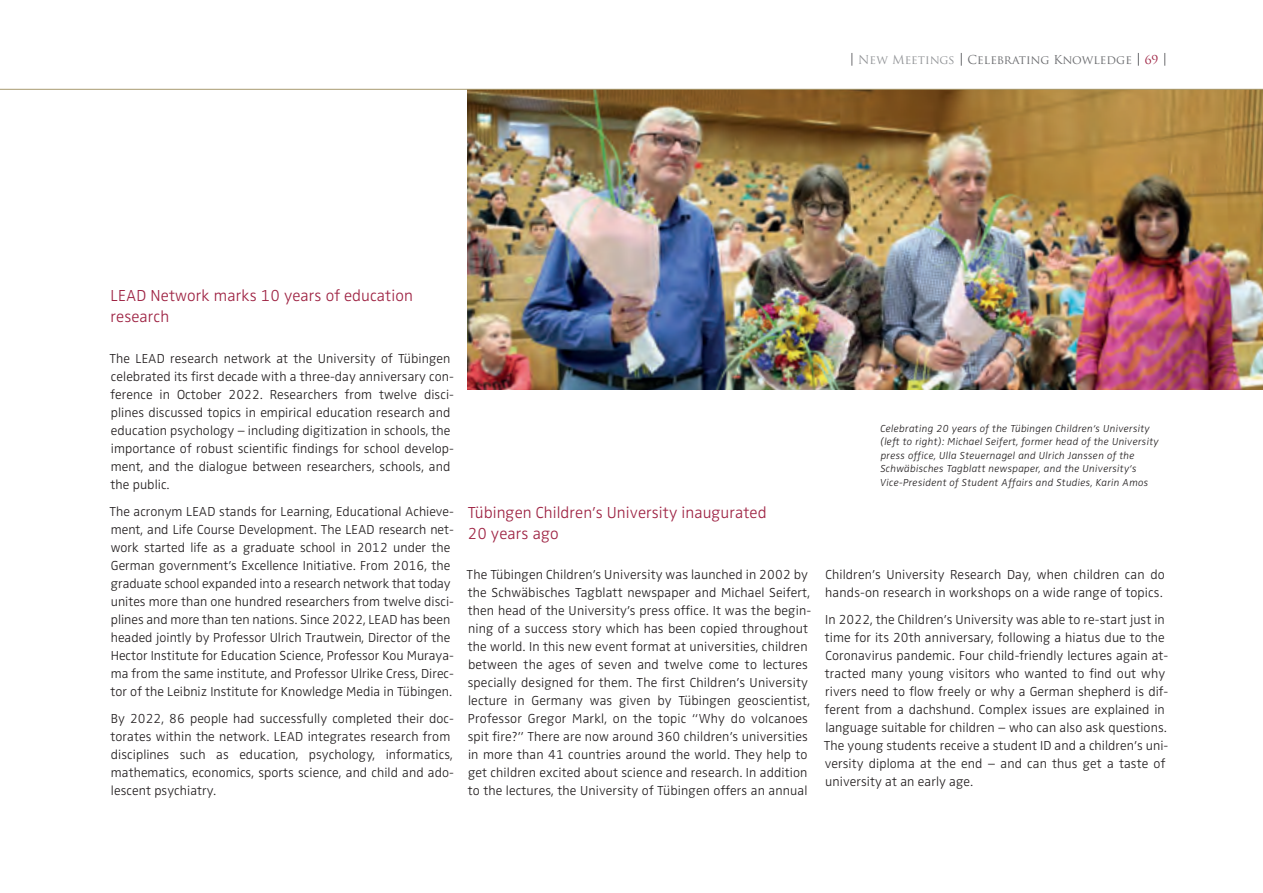
<style>
.page{position:relative;width:1263px;height:893px;background:#fff}
.page>*{position:absolute;margin:0;border:0;box-sizing:border-box;transform-origin:0 0}
.t1{font:300 16.5px/21px "Zwo OT";letter-spacing:.005em;color:#9e2343}
.t2{font:300 13.5px/18px "Zwo OT";letter-spacing:.005em;color:#231f20}
.t3{font:12px "Trajan Pro";color:#6c6d70}
.t4{font:italic 300 10.5px/13.5px "Zwo OT";letter-spacing:.025em;color:#231f20}
.s1{color:#939598}
.s2{color:#9e2343}
</style>
<div class="page">
<svg style="left:851px;top:53px;width:1px;height:13px"></svg>
<svg style="left:961px;top:53px;width:1px;height:13px"></svg>
<svg style="left:1138px;top:53px;width:1px;height:13px"></svg>
<svg style="left:1164px;top:53px;width:1px;height:13px"></svg>
<img style="left:468px;top:90px;width:795px;height:299px">
<hr style="left:0;top:89px;width:1263px;height:1px;background:#a7996e">
<p class="t3" style="left:858px;top:52px;width:302px"><span class="s1">New Meetings</span> Celebrating Knowledge <span class="s2">69</span></p>
<p class="t1" style="left:111px;top:286px;width:304px">LEAD Network marks 10 years of education research</p>
<p class="t2" style="left:109px;top:350px;width:346px">The LEAD research network at the University of Tübingen celebrated its first decade with a three-day anniversary con&shy;ference in October 2022. Researchers from twelve disci&shy;plines discussed topics in empirical education research and education psychology – including digitization in schools, the importance of robust scientific findings for school develop&shy;ment, and the dialogue between researchers, schools, and the public.</p>
<p class="t2" style="left:109px;top:503px;width:346px">The acronym LEAD stands for Learning, Educational Achieve&shy;ment, and Life Course Development. The LEAD research net&shy;work started life as a graduate school in 2012 under the German government’s Excellence Initiative. From 2016, the graduate school expanded into a research network that today unites more than one hundred researchers from twelve disci&shy;plines and more than ten nations. Since 2022, LEAD has been headed jointly by Professor Ulrich Trautwein, Director of the Hector Institute for Education Science, Professor Kou Muraya&shy;ma from the same institute, and Professor Ulrike Cress, Direc&shy;tor of the Leibniz Institute for Knowledge Media in Tübingen.</p>
<p class="t2" style="left:111px;top:710px;width:345px">By 2022, 86 people had successfully completed their doc&shy;torates within the network. LEAD integrates research from disciplines such as education, psychology, informatics, mathematics, economics, sports science, and child and ado&shy;lescent psychiatry.</p>
<p class="t1" style="left:468px;top:502px;width:300px">Tübingen Children’s University inaugurated<br>20 years ago</p>
<p class="t2" style="left:467px;top:566px;width:346px">The Tübingen Children’s University was launched in 2002 by the Schwäbisches Tagblatt newspaper and Michael Seifert, then head of the University’s press office. It was the begin&shy;ning of a success story which has been copied throughout the world. In this new event format at universities, children between the ages of seven and twelve come to lectures specially designed for them. The first Children’s University lecture in Germany was given by Tübingen geoscientist, Professor Gregor Markl, on the topic “Why do volcanoes spit fire?” There are now around 360 children’s universities in more than 41 countries around the world. They help to get children excited about science and research. In addition to the lectures, the University of Tübingen offers an annual</p>
<p class="t4" style="left:880px;top:422px;width:280px">Celebrating 20 years of the Tübingen Children‘s University (left to right): Michael Seifert, former head of the University press office, Ulla Steuernagel and Ulrich Janssen of the Schwäbisches Tagblatt newspaper, and the University‘s Vice-President of Student Affairs and Studies, Karin Amos</p>
<p class="t2" style="left:825px;top:566px;width:341px">Children’s University Research Day, when children can do hands-on research in workshops on a wide range of topics.</p>
<p class="t2" style="left:824px;top:611px;width:346px">In 2022, the Children’s University was able to re-start just in time for its 20th anniversary, following a hiatus due to the Coronavirus pandemic. Four child-friendly lectures again at&shy;tracted many young visitors who wanted to find out why rivers need to flow freely or why a German shepherd is dif&shy;ferent from a dachshund. Complex issues are explained in language suitable for children – who can also ask questions.<br>The young students receive a student ID and a children’s uni&shy;versity diploma at the end – and can thus get a taste of university at an early age.</p>
</div>
